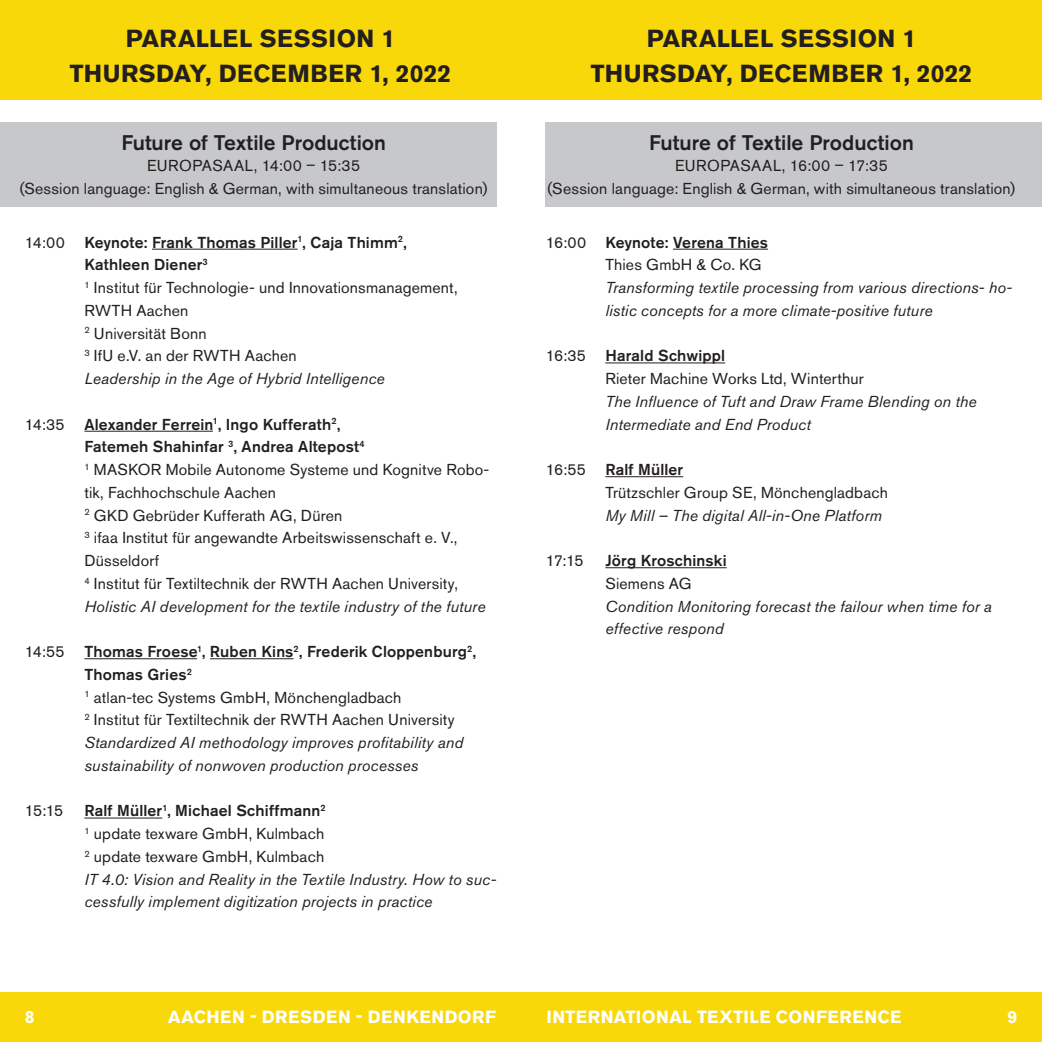
<style>
.page{position:relative;width:1042px;height:1042px;background:#fff}
.page>*{position:absolute;margin:0;border:0;box-sizing:border-box;transform-origin:0 0}
.t1{font:700 24.5px/34.6px "Akzidenz Grotesk Pro";letter-spacing:.02em;color:#231f20;text-align:center}
.t2{font:500 21px "Akzidenz Grotesk Pro";color:#231f20}
.t3{font:700 17.5px "Akzidenz Grotesk Pro";letter-spacing:.03em;color:#fff}
.t4{font:15.75px/22.8px "Akzidenz Grotesk Pro";letter-spacing:.01em;color:#231f20;text-align:center}
.t5{font:italic 15.75px/22.8px "Akzidenz Grotesk Pro";letter-spacing:.01em;color:#231f20}
.t6{font:500 15.75px "Akzidenz Grotesk Pro";letter-spacing:.01em;color:#231f20}
.s1{font-weight:500}
.s2{font-style:italic}
.s3{font-weight:500;font-style:normal}
.s4{font-style:normal}
</style>
<div class="page">
<div style="left:505px;top:0;width:537px;height:99px;background:#f8d808"></div>
<div style="left:0;top:0;width:536px;height:99px;background:#f8d808"></div>
<div style="left:507px;top:992px;width:535px;height:50px;background:#f8d808"></div>
<div style="left:0;top:992px;width:535px;height:50px;background:#f8d808"></div>
<div style="left:0;top:122px;width:496px;height:84px;background:#c7c8ca"></div>
<hr style="left:152px;top:249px;width:145px;height:1px;background:#231f20">
<hr style="left:84px;top:431px;width:129px;height:1px;background:#231f20">
<hr style="left:84px;top:658px;width:113px;height:1px;background:#231f20">
<hr style="left:210px;top:658px;width:84px;height:1px;background:#231f20">
<hr style="left:84px;top:817px;width:78px;height:1px;background:#231f20">
<div style="left:546px;top:122px;width:496px;height:84px;background:#c7c8ca"></div>
<hr style="left:673px;top:249px;width:95px;height:1px;background:#231f20">
<hr style="left:605px;top:362px;width:120px;height:1px;background:#231f20">
<hr style="left:605px;top:476px;width:78px;height:1px;background:#231f20">
<hr style="left:605px;top:567px;width:122px;height:1px;background:#231f20">
<h1 class="t1" style="left:70px;top:21px;width:383px">PARALLEL SESSION 1<br>THURSDAY, DECEMBER 1, 2022</h1>
<h2 class="t2" style="left:121px;top:129px;width:266px">Future of Textile Production</h2>
<p class="t4" style="left:20px;top:154px;width:469px">EUROPASAAL, 14:00 – 15:35<br>(Session language: English &amp; German, with simultaneous translation)</p>
<p class="t4" style="left:84px;top:231px;width:375px;text-align:left"><span class="s1">Keynote: Frank Thomas Piller</span><sup>1</sup><span class="s1">, Caja Thimm</span><sup>2</sup><span class="s1">,<br>Kathleen Diener</span><sup>3<br></sup><sup>1</sup> Institut für Technologie- und Innovationsmanagement,<br>RWTH Aachen<br><sup>2</sup> Universität Bonn<br><sup>3</sup> IfU e.V. an der RWTH Aachen<br><span class="s2">Leadership in the Age of Hybrid Intelligence</span></p>
<p class="t4" style="left:84px;top:413px;width:407px;text-align:left"><span class="s1">Alexander Ferrein</span><sup>1</sup><span class="s1">, Ingo Kufferath</span><sup>2</sup><span class="s1">,<br>Fatemeh Shahinfar</span> <sup>3</sup><span class="s1">, Andrea Altepost</span><sup>4<br></sup><sup>1</sup> MASKOR Mobile Autonome Systeme und Kognitve Robo&shy;tik, Fachhochschule Aachen<br><sup>2</sup> GKD Gebrüder Kufferath AG, Düren<br><sup>3</sup> ifaa Institut für angewandte Arbeitswissenschaft e. V., Düsseldorf<br><sup>4</sup> Institut für Textiltechnik der RWTH Aachen University, <span class="s2">Holistic AI development for the textile industry of the future</span></p>
<p class="t5" style="left:84px;top:640px;width:393px"><span class="s3">Thomas Froese</span><sup>1</sup><span class="s3">, Ruben Kins</span><sup>2</sup><span class="s3">, Frederik Cloppenburg</span><sup>2</sup><span class="s3">, Thomas Gries</span><sup>2<br></sup><sup>1</sup> <span class="s4">atlan-tec Systems GmbH, Mönchengladbach<br></span><sup>2</sup> <span class="s4">Institut für Textiltechnik der RWTH Aachen University </span>Standardized AI methodology improves profitability and sustainability of nonwoven production processes</p>
<p class="t5" style="left:84px;top:799px;width:413px"><span class="s3">Ralf Müller</span><sup>1</sup><span class="s3">, Michael Schiffmann</span><sup>2<br></sup><sup>1</sup> <span class="s4">update texware GmbH, Kulmbach<br></span><sup>2</sup> <span class="s4">update texware GmbH, Kulmbach<br></span>IT 4.0: Vision and Reality in the Textile Industry. How to suc&shy;cessfully implement digitization projects in practice</p>
<p class="t4" style="left:25px;top:231px;width:42px">14:00</p>
<p class="t4" style="left:25px;top:413px;width:41px">14:35</p>
<p class="t4" style="left:25px;top:640px;width:41px">14:55</p>
<p class="t4" style="left:25px;top:799px;width:40px">15:15</p>
<h1 class="t1" style="left:647px;top:21px;width:271px">PARALLEL SESSION 1</h1>
<h1 class="t1" style="left:591px;top:55px;width:383px">THURSDAY, DECEMBER 1, 2022</h1>
<h2 class="t2" style="left:649px;top:129px;width:266px">Future of Textile Production</h2>
<p class="t4" style="left:547px;top:154px;width:469px">EUROPASAAL, 16:00 – 17:35<br>(Session language: English &amp; German, with simultaneous translation)</p>
<p class="t4" style="left:546px;top:231px;width:42px">16:00</p>
<p class="t4" style="left:546px;top:344px;width:42px">16:35</p>
<p class="t4" style="left:546px;top:458px;width:42px">16:55</p>
<p class="t4" style="left:546px;top:549px;width:39px">17:15</p>
<p class="t6" style="left:605px;top:232px;width:164px">Keynote: Verena Thies</p>
<p class="t4" style="left:605px;top:253px;width:158px">Thies GmbH &amp; Co. KG</p>
<p class="t5" style="left:605px;top:276px;width:408px">Transforming textile processing from various directions- ho&shy;listic concepts for a more climate-positive future</p>
<p class="t6" style="left:605px;top:346px;width:121px">Harald Schwippl</p>
<p class="t4" style="left:605px;top:367px;width:260px">Rieter Machine Works Ltd, Winterthur</p>
<p class="t5" style="left:605px;top:390px;width:373px">The Influence of Tuft and Draw Frame Blending on the<br>Intermediate and End Product</p>
<p class="t6" style="left:605px;top:459px;width:79px">Ralf Müller</p>
<p class="t4" style="left:605px;top:481px;width:284px">Trützschler Group SE, Mönchengladbach</p>
<p class="t5" style="left:605px;top:503px;width:278px">My Mill – The digital All-in-One Platform</p>
<p class="t6" style="left:605px;top:550px;width:123px">Jörg Kroschinski</p>
<p class="t4" style="left:605px;top:572px;width:88px">Siemens AG</p>
<p class="t5" style="left:605px;top:594px;width:388px">Condition Monitoring forecast the failour when time for a effective respond</p>
<p class="t3" style="left:25px;top:1005px;width:11px">8</p>
<p class="t3" style="left:168px;top:1005px;width:330px">AACHEN - DRESDEN - DENKENDORF</p>
<p class="t3" style="left:546px;top:1005px;width:357px">INTERNATIONAL TEXTILE CONFERENCE</p>
<p class="t3" style="left:1007px;top:1005px;width:11px">9</p>
</div>
